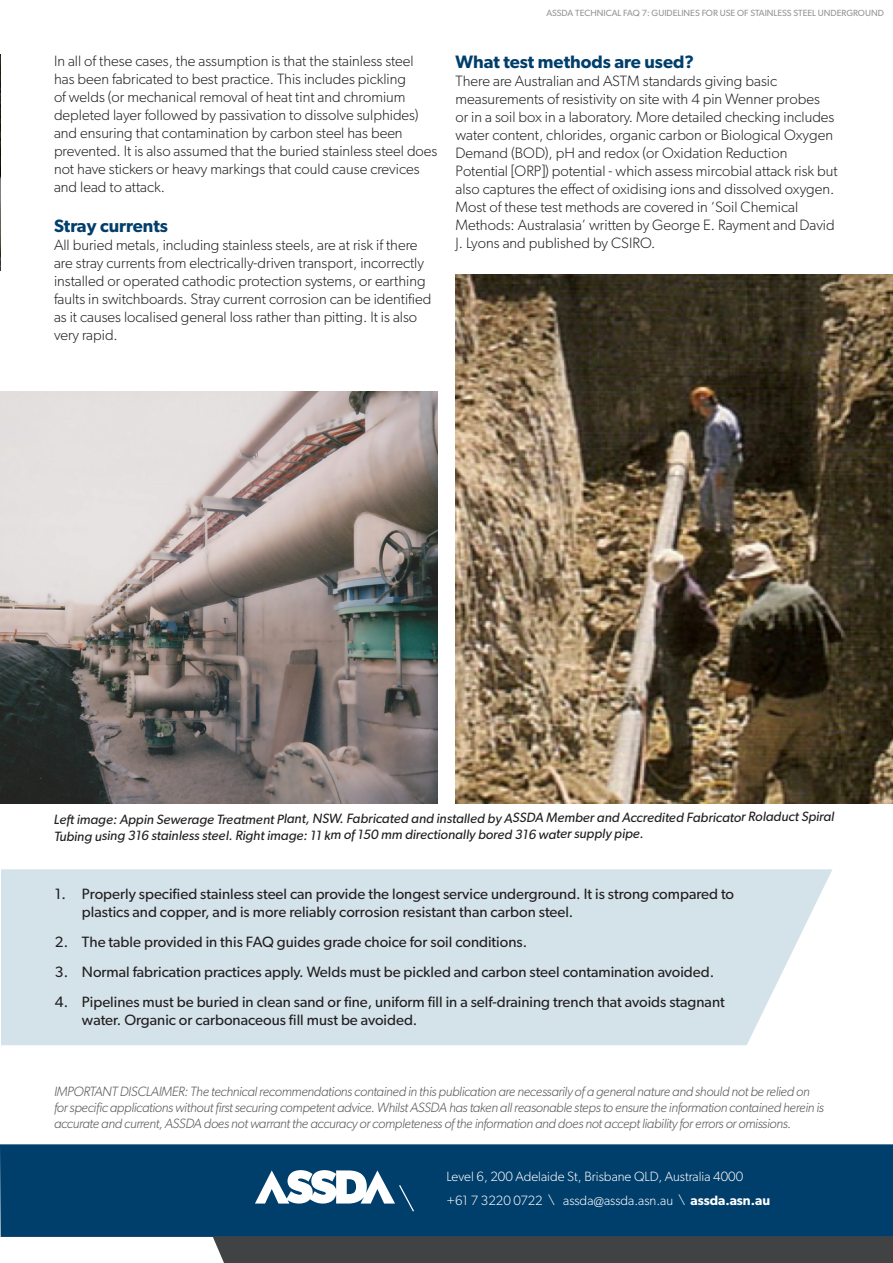
<style>
.page{position:relative;width:893px;height:1263px;background:#fff}
.page>*{position:absolute;margin:0;border:0;box-sizing:border-box;transform-origin:0 0}
.t1{font:600 18px "Gibson";color:#003e6b}
.t2{font:300 15px/18px "Gibson";color:#231f20}
.t3{font:15px/18px "Gibson";color:#231f20}
.t4{font:italic 300 13.5px/16.2px "Gibson";letter-spacing:-.025em;color:#57585a}
.t5{font:italic 13.5px/16.6px "Gibson";letter-spacing:-.005em;color:#231f20}
.t6{font:300 13.5px "Gibson";color:#fff}
.t7{font:9px "Gibson";color:#939598}
.s1{font-weight:600}
</style>
<div class="page">
<div style="left:0;top:1144px;width:893px;height:93px;background:#003e6b"></div>
<div style="left:213px;top:1236px;width:680px;height:27px;background:#414243"></div>
<svg style="left:255px;top:1170px;width:159px;height:41px"></svg>
<img style="left:0;top:54px;width:1px;height:216px">
<div style="left:1px;top:869px;width:831px;height:176px;background:#d4e3ea"></div>
<img style="left:0;top:392px;width:437px;height:411px">
<img style="left:455px;top:275px;width:438px;height:528px">
<p class="t2" style="left:54px;top:52px;width:385px">In all of these cases, the assumption is that the stainless steel has been fabricated to best practice. This includes pickling<br>of welds (or mechanical removal of heat tint and chromium depleted layer followed by passivation to dissolve sulphides) and ensuring that contamination by carbon steel has been prevented. It is also assumed that the buried stainless steel does not have stickers or heavy markings that could cause crevices and lead to attack.</p>
<p class="t1" style="left:54px;top:215px;width:115px">Stray currents</p>
<p class="t2" style="left:54px;top:235px;width:379px">All buried metals, including stainless steels, are at risk if there are stray currents from electrically-driven transport, incorrectly installed or operated cathodic protection systems, or earthing faults in switchboards. Stray current corrosion can be identified as it causes localised general loss rather than pitting. It is also very rapid.</p>
<p class="t7" style="left:546px;top:8px;width:339px">ASSDA TECHNICAL FAQ 7: GUIDELINES FOR USE OF STAINLESS STEEL UNDERGROUND</p>
<p class="t1" style="left:455px;top:51px;width:240px">What test methods are used?</p>
<p class="t2" style="left:455px;top:72px;width:384px">There are Australian and ASTM standards giving basic measurements of resistivity on site with 4 pin Wenner probes<br>or in a soil box in a laboratory. More detailed checking includes water content, chlorides, organic carbon or Biological Oxygen Demand (BOD), pH and redox (or Oxidation Reduction Potential [ORP]) potential - which assess mircobial attack risk but also captures the effect of oxidising ions and dissolved oxygen.<br>Most of these test methods are covered in ‘Soil Chemical Methods: Australasia’ written by George E. Rayment and David J. Lyons and published by CSIRO.</p>
<p class="t5" style="left:54px;top:809px;width:782px">Left image: Appin Sewerage Treatment Plant, NSW. Fabricated and installed by ASSDA Member and Accredited Fabricator Roladuct Spiral<br>Tubing using 316 stainless steel. Right image: 11 km of 150 mm directionally bored 316 water supply pipe.</p>
<p class="t3" style="left:82px;top:885px;width:654px;text-indent:-27px">1. Properly specified stainless steel can provide the longest service underground. It is strong compared to plastics and copper, and is more reliably corrosion resistant than carbon steel.</p>
<p class="t3" style="left:55px;top:933px;width:474px">2. The table provided in this FAQ guides grade choice for soil conditions.</p>
<p class="t3" style="left:55px;top:963px;width:661px">3. Normal fabrication practices apply. Welds must be pickled and carbon steel contamination avoided.</p>
<p class="t3" style="left:82px;top:993px;width:644px;text-indent:-27px">4. Pipelines must be buried in clean sand or fine, uniform fill in a self-draining trench that avoids stagnant water. Organic or carbonaceous fill must be avoided.</p>
<p class="t4" style="left:54px;top:1083px;width:772px">IMPORTANT DISCLAIMER: The technical recommendations contained in this publication are necessarily of a general nature and should not be relied on for specific applications without first securing competent advice. Whilst ASSDA has taken all reasonable steps to ensure the information contained herein is accurate and current, ASSDA does not warrant the accuracy or completeness of the information and does not accept liability for errors or omissions.</p>
<p class="t6" style="left:446px;top:1168px;width:298px">Level 6, 200 Adelaide St, Brisbane QLD, Australia 4000</p>
<p class="t6" style="left:446px;top:1192px;width:325px">+61 7 3220 0722 \ assda@assda.asn.au \ <span class="s1">assda.asn.au</span></p>
</div>
